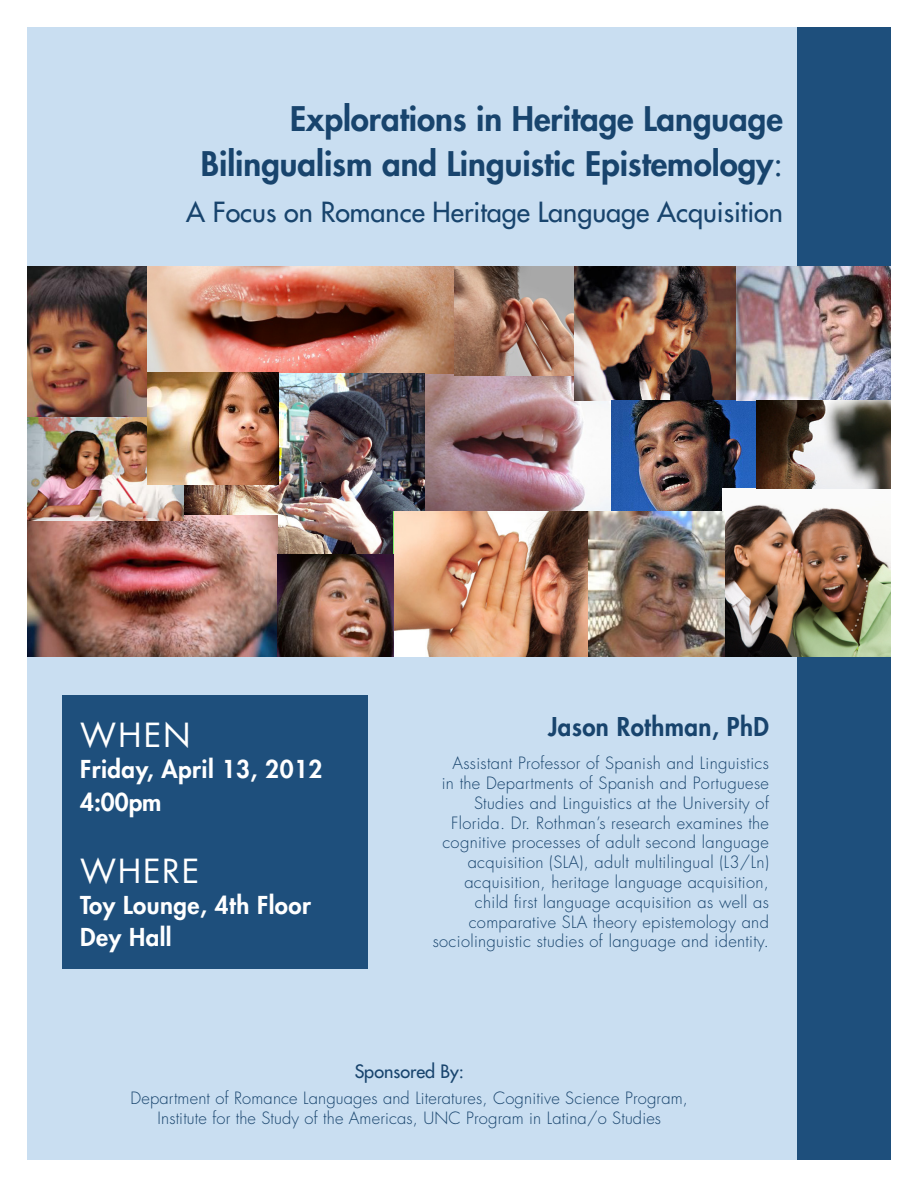
<style>
.page{position:relative;width:918px;height:1188px;background:#fff}
.page>*{position:absolute;margin:0;border:0;box-sizing:border-box;transform-origin:0 0}
.t1{font:800 33px "Futura Std";color:#18446d}
.t2{font:32.4px "Futura Std";letter-spacing:.05em;color:#fff}
.t3{font:500 27px "Futura Std";color:#18446d}
.t4{font:800 25.2px "Futura Std";letter-spacing:.02em;color:#18446d;scale:.95 1}
.t5{font:800 24px/32.4px "Futura Std";letter-spacing:.02em;color:#fff}
.t6{font:500 18px "Futura Std";color:#18446d}
.t7{font:300 16.5px/19.8px "Futura Std";letter-spacing:.02em;color:#18446d;text-align:right}
.s1{font-weight:500}
</style>
<div class="page">
<div style="left:27px;top:27px;width:796px;height:1133px;background:#c9def1"></div>
<div style="left:797px;top:27px;width:94px;height:1133px;background:#1e4f7c"></div>
<img style="left:27px;top:267px;width:121px;height:150px">
<img style="left:148px;top:267px;width:427px;height:107px">
<img style="left:425px;top:374px;width:186px;height:138px">
<img style="left:184px;top:373px;width:241px;height:181px">
<img style="left:575px;top:267px;width:316px;height:134px">
<img style="left:27px;top:516px;width:251px;height:140px">
<img style="left:611px;top:401px;width:145px;height:111px">
<img style="left:723px;top:488px;width:168px;height:168px">
<img style="left:393px;top:512px;width:195px;height:144px">
<img style="left:756px;top:401px;width:135px;height:87px">
<img style="left:27px;top:417px;width:157px;height:104px">
<img style="left:148px;top:373px;width:130px;height:111px">
<img style="left:278px;top:554px;width:115px;height:102px">
<img style="left:588px;top:512px;width:136px;height:144px">
<div style="left:63px;top:696px;width:305px;height:273px;background:#1e4f7c"></div>
<p class="t1" style="left:290px;top:98px;width:494px">Explorations in Heritage Language</p>
<p class="t1" style="left:201px;top:143px;width:584px">Bilingualism and Linguistic Epistemology<span class="s1">:</span></p>
<p class="t3" style="left:186px;top:195px;width:598px">A Focus on Romance Heritage Language Acquisition</p>
<p class="t2" style="left:80px;top:714px;width:112px">WHEN</p>
<p class="t5" style="left:80px;top:753px;width:244px">Friday, April 13, 2012<br>4:00pm</p>
<p class="t2" style="left:80px;top:850px;width:121px">WHERE</p>
<p class="t5" style="left:80px;top:890px;width:232px;line-height:31.5px">Toy Lounge, 4th Floor<br>Dey Hall</p>
<p class="t4" style="left:548px;top:711px;width:234px">Jason Rothman, PhD</p>
<p class="t7" style="left:433px;top:754px;width:338px">Assistant Professor of Spanish and Linguistics<br>in the Departments of Spanish and Portuguese Studies and Linguistics at the University of Florida. Dr. Rothman’s research examines the cognitive processes of adult second language acquisition (SLA), adult multilingual (L3/Ln) acquisition, heritage language acquisition, child first language acquisition as well as comparative SLA theory epistemology and sociolinguistic studies of language and identity.</p>
<p class="t6" style="left:355px;top:1060px;width:111px">Sponsored By:</p>
<p class="t7" style="left:131px;top:1089px;width:559px">Department of Romance Languages and Literatures, Cognitive Science Program,</p>
<p class="t7" style="left:157px;top:1109px;width:505px">Institute for the Study of the Americas, UNC Program in Latina/o Studies</p>
</div>
